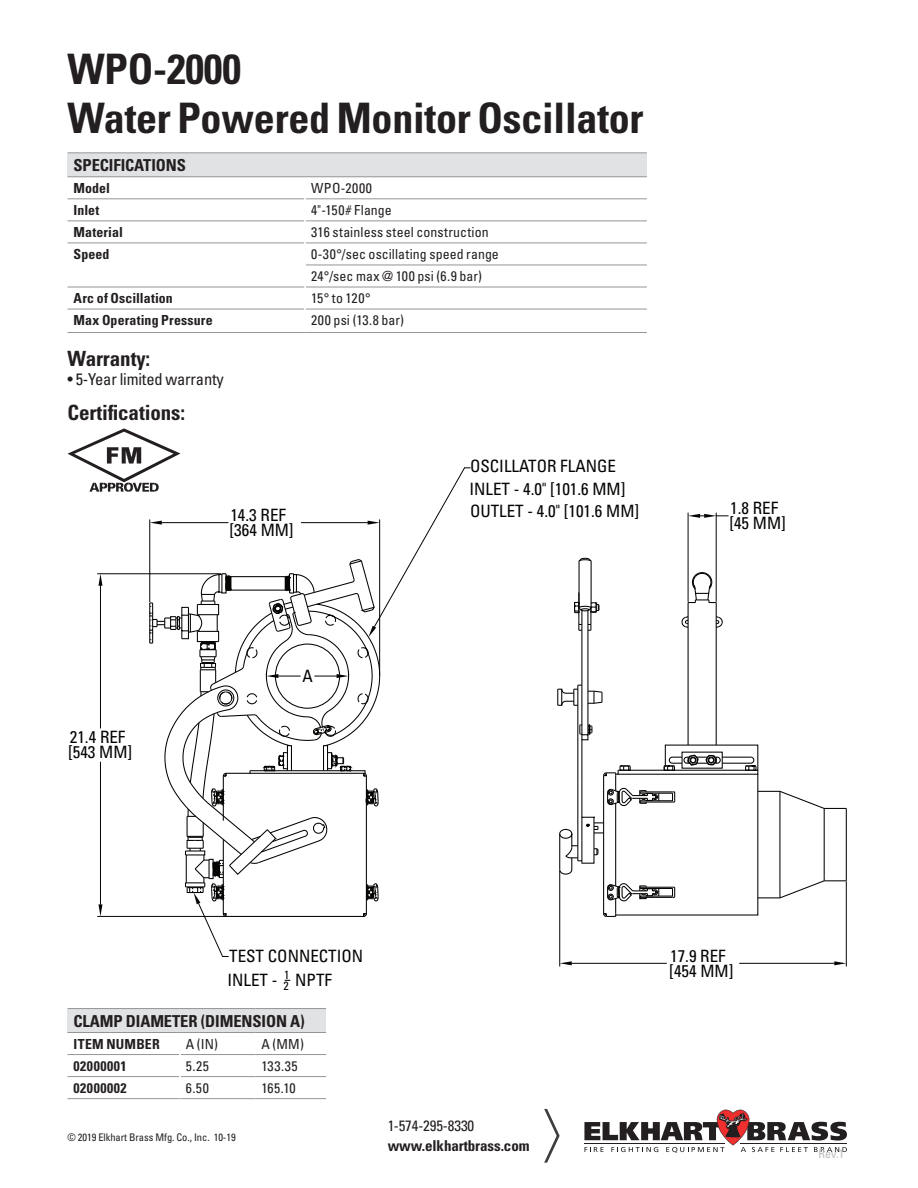
<style>
.page{position:relative;width:918px;height:1188px;background:#fff}
.page>*{position:absolute;margin:0;border:0;box-sizing:border-box;transform-origin:0 0}
.t1{font:700 condensed 42px/48.6px "Univers LT Std";letter-spacing:-.005em;color:#231f20}
.t2{font:700 condensed 21px "Univers LT Std";letter-spacing:-.005em;color:#231f20}
.t3{font:condensed 16.95px/15px "Univers LT Std";color:#040503}
.t4{font:700 condensed 16.5px "Univers LT Std";letter-spacing:-.005em;color:#231f20}
.t5{font:condensed 16.5px "Univers LT Std";letter-spacing:-.01em;color:#231f20}
.t6{font:700 condensed 15px "Univers LT Std";letter-spacing:-.005em;color:#231f20}
.t7{font:condensed 15px "Univers LT Std";letter-spacing:-.005em;color:#231f20}
.t8{font:condensed 13.8px/22px "Univers LT Std";letter-spacing:.01em;color:#231f20}
.t9{font:700 condensed 13.8px "Univers LT Std";letter-spacing:.015em;color:#231f20}
.t10{font:700 condensed 13.8px "Univers LT Std";letter-spacing:.045em;color:#231f20}
.t11{font:condensed 12px "Univers LT Std";color:#bcbdc0}
.t12{font:condensed 10.5px "Univers LT Std";letter-spacing:-.005em;color:#231f20}
</style>
<div class="page">
<svg style="left:584px;top:1110px;width:263px;height:43px"></svg>
<svg style="left:544px;top:1109px;width:16px;height:54px"></svg>
<div style="left:68px;top:153px;width:579px;height:24px;background:#e1e2e4"></div>
<hr style="left:68px;top:198px;width:236px;height:1px;background:#939598">
<hr style="left:68px;top:220px;width:236px;height:1px;background:#939598">
<hr style="left:68px;top:243px;width:236px;height:1px;background:#939598">
<hr style="left:68px;top:287px;width:236px;height:1px;background:#939598">
<hr style="left:68px;top:309px;width:236px;height:1px;background:#939598">
<hr style="left:306px;top:198px;width:341px;height:1px;background:#939598">
<hr style="left:306px;top:220px;width:341px;height:1px;background:#939598">
<hr style="left:306px;top:243px;width:341px;height:1px;background:#939598">
<hr style="left:306px;top:265px;width:341px;height:1px;background:#939598">
<hr style="left:306px;top:287px;width:341px;height:1px;background:#939598">
<hr style="left:306px;top:309px;width:341px;height:1px;background:#939598">
<hr style="left:68px;top:332px;width:237px;height:1px;background:#939598">
<hr style="left:305px;top:332px;width:342px;height:1px;background:#939598">
<hr style="left:68px;top:152px;width:237px;height:1px;background:#939598">
<hr style="left:305px;top:152px;width:342px;height:1px;background:#939598">
<hr style="left:68px;top:176px;width:237px;height:1px;background:#939598">
<hr style="left:305px;top:176px;width:342px;height:1px;background:#939598">
<svg style="left:557px;top:557px;width:290px;height:361px"></svg>
<hr style="left:846px;top:882px;width:1px;height:84px;background:#040503">
<hr style="left:559px;top:871px;width:1px;height:95px;background:#040503">
<hr style="left:740px;top:963px;width:94px;height:1px;background:#040503">
<hr style="left:572px;top:963px;width:94px;height:1px;background:#040503">
<svg style="left:834px;top:961px;width:12px;height:4px"></svg>
<svg style="left:560px;top:961px;width:12px;height:4px"></svg>
<hr style="left:688px;top:513px;width:1px;height:89px;background:#040503">
<hr style="left:716px;top:513px;width:1px;height:89px;background:#040503">
<svg style="left:688px;top:514px;width:40px;height:4px"></svg>
<svg style="left:68px;top:428px;width:402px;height:529px"></svg>
<div style="left:68px;top:1009px;width:258px;height:24px;background:#e1e2e4"></div>
<hr style="left:68px;top:1054px;width:111px;height:1px;background:#939598">
<hr style="left:68px;top:1076px;width:111px;height:1px;background:#939598">
<hr style="left:68px;top:1098px;width:112px;height:1px;background:#939598">
<hr style="left:181px;top:1054px;width:74px;height:1px;background:#939598">
<hr style="left:255px;top:1054px;width:71px;height:1px;background:#939598">
<hr style="left:181px;top:1076px;width:74px;height:1px;background:#939598">
<hr style="left:255px;top:1076px;width:71px;height:1px;background:#939598">
<hr style="left:180px;top:1098px;width:75px;height:1px;background:#939598">
<hr style="left:255px;top:1098px;width:71px;height:1px;background:#939598">
<hr style="left:68px;top:1008px;width:112px;height:1px;background:#939598">
<hr style="left:180px;top:1008px;width:75px;height:1px;background:#939598">
<hr style="left:255px;top:1008px;width:71px;height:1px;background:#939598">
<hr style="left:68px;top:1032px;width:112px;height:1px;background:#939598">
<hr style="left:180px;top:1032px;width:75px;height:1px;background:#939598">
<hr style="left:255px;top:1032px;width:71px;height:1px;background:#939598">
<h1 class="t1" style="left:68px;top:45px;width:578px">WPO-2000<br>Water Powered Monitor Oscillator</h1>
<p class="t4" style="left:74px;top:155px;width:114px">SPECIFICATIONS</p>
<p class="t9" style="left:74px;top:179px;width:38px">Model</p>
<p class="t8" style="left:311px;top:177px;width:63px">WPO-2000</p>
<p class="t9" style="left:74px;top:202px;width:27px">Inlet</p>
<p class="t8" style="left:311px;top:199px;width:82px">4"-150# Flange</p>
<p class="t9" style="left:74px;top:224px;width:51px">Material</p>
<p class="t8" style="left:311px;top:221px;width:179px">316 stainless steel construction</p>
<p class="t9" style="left:74px;top:246px;width:37px">Speed</p>
<p class="t8" style="left:311px;top:243px;width:189px">0-30°/sec oscillating speed range<br>24°/sec max @ 100 psi (6.9 bar)</p>
<p class="t9" style="left:74px;top:290px;width:101px">Arc of Oscillation</p>
<p class="t8" style="left:311px;top:287px;width:61px">15° to 120°</p>
<p class="t9" style="left:74px;top:312px;width:141px">Max Operating Pressure</p>
<p class="t8" style="left:311px;top:309px;width:94px">200 psi (13.8 bar)</p>
<h2 class="t2" style="left:68px;top:346px;width:84px">Warranty:</h2>
<p class="t5" style="left:68px;top:369px;width:158px">• 5-Year limited warranty</p>
<h2 class="t2" style="left:68px;top:400px;width:119px">Certifications:</h2>
<p class="t3" style="left:68px;top:730px;width:66px">21.4 REF [543 MM]</p>
<p class="t3" style="left:230px;top:507px;width:66px">14.3 REF [364 MM]</p>
<p class="t3" style="left:302px;top:668px;width:12px">A</p>
<p class="t3" style="left:469px;top:455px;width:171px;line-height:22.4px">OSCILLATOR FLANGE<br>INLET - 4.0" [101.6 MM]<br>OUTLET - 4.0" [101.6 MM]</p>
<p class="t3" style="left:729px;top:500px;width:58px">1.8 REF [45 MM]</p>
<p class="t3" style="left:227px;top:944px;width:137px;line-height:23.9px">TEST CONNECTION<br>INLET - <sup>1</sup></p>
<p class="t3" style="left:283px;top:973px;width:50px"><sub>2</sub> NPTF</p>
<p class="t4" style="left:74px;top:1011px;width:233px">CLAMP DIAMETER (DIMENSION A)</p>
<p class="t9" style="left:74px;top:1035px;width:88px">ITEM NUMBER</p>
<p class="t8" style="left:186px;top:1032px;width:34px">A (IN)</p>
<p class="t8" style="left:261px;top:1032px;width:44px">A (MM)</p>
<p class="t10" style="left:74px;top:1057px;width:55px">02000001</p>
<p class="t8" style="left:186px;top:1054px;width:25px">5.25</p>
<p class="t8" style="left:261px;top:1054px;width:38px">133.35</p>
<p class="t10" style="left:74px;top:1079px;width:55px">02000002</p>
<p class="t8" style="left:186px;top:1077px;width:25px">6.50</p>
<p class="t8" style="left:261px;top:1077px;width:36px">165.10</p>
<p class="t12" style="left:68px;top:1130px;width:170px">© 2019 Elkhart Brass Mfg. Co., Inc. 10-19</p>
<p class="t7" style="left:388px;top:1117px;width:88px">1-574-295-8330</p>
<p class="t6" style="left:388px;top:1136px;width:143px">www.elkhartbrass.com</p>
<p class="t3" style="left:669px;top:948px;width:66px">17.9 REF [454 MM]</p>
<p class="t11" style="left:819px;top:1146px;width:27px">Rev.1</p>
</div>
